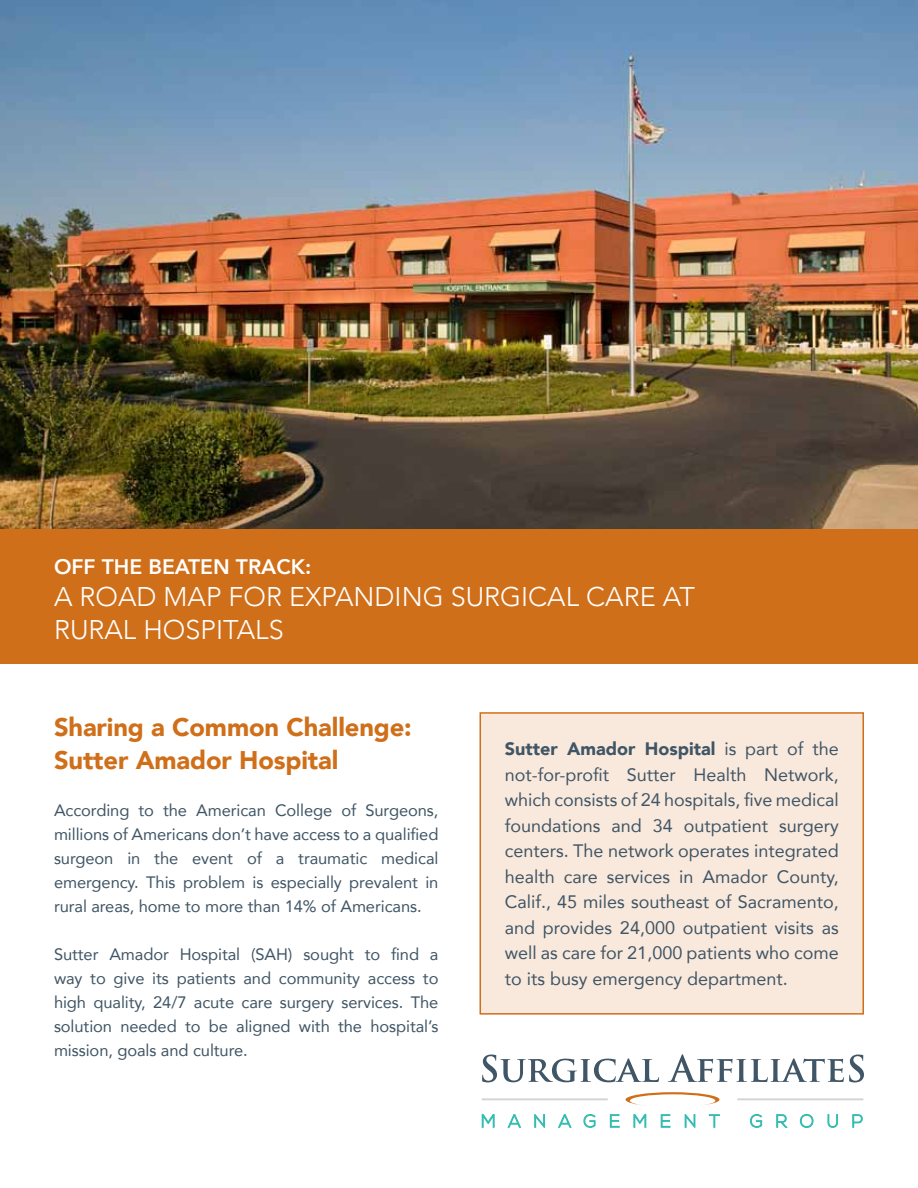
<style>
.page{position:relative;width:918px;height:1188px;background:#fff}
.page>*{position:absolute;margin:0;border:0;box-sizing:border-box;transform-origin:0 0}
.t1{font:300 27px "Avenir";color:#fff}
.t2{font:900 25.5px/33px "Avenir";letter-spacing:-.005em;color:#d06f1a}
.t3{font:800 21px "Avenir";color:#fff}
.t4{font:18px/25.5px "Avenir";color:#405565;text-align:justify}
.t5{font:16.5px/24px "Avenir";letter-spacing:-.005em;color:#405565;text-align:justify}
.s1{font-weight:900}
</style>
<div class="page">
<img style="left:0;top:0;width:918px;height:529px">
<div style="left:0;top:529px;width:918px;height:135px;background:#d06f1a"></div>
<svg style="left:626px;top:1092px;width:93px;height:14px"></svg>
<svg style="left:482px;top:1055px;width:177px;height:27px"></svg>
<svg style="left:668px;top:1054px;width:196px;height:28px"></svg>
<svg style="left:481px;top:1114px;width:14px;height:14px"></svg>
<svg style="left:507px;top:1114px;width:15px;height:14px"></svg>
<svg style="left:534px;top:1114px;width:11px;height:14px"></svg>
<svg style="left:558px;top:1114px;width:14px;height:14px"></svg>
<svg style="left:583px;top:1114px;width:13px;height:14px"></svg>
<svg style="left:609px;top:1114px;width:11px;height:14px"></svg>
<svg style="left:633px;top:1114px;width:14px;height:14px"></svg>
<svg style="left:660px;top:1114px;width:11px;height:14px"></svg>
<svg style="left:684px;top:1114px;width:12px;height:14px"></svg>
<svg style="left:708px;top:1114px;width:12px;height:14px"></svg>
<svg style="left:750px;top:1114px;width:13px;height:14px"></svg>
<svg style="left:776px;top:1114px;width:12px;height:14px"></svg>
<svg style="left:799px;top:1114px;width:15px;height:14px"></svg>
<svg style="left:827px;top:1114px;width:12px;height:14px"></svg>
<svg style="left:852px;top:1114px;width:11px;height:14px"></svg>
<hr style="left:482px;top:1098px;width:126px;height:2px;background:#d2d4d4">
<hr style="left:737px;top:1098px;width:126px;height:2px;background:#d2d4d4">
<div style="left:480px;top:712px;width:384px;height:303px;background:#f9e9dc;border:2px solid #d06f1a"></div>
<p class="t3" style="left:54px;top:550px;width:259px">OFF THE BEATEN TRACK:</p>
<h1 class="t1" style="left:54px;top:581px;width:550px">A ROAD MAP FOR EXPANDING SURGICAL CARE</h1>
<h1 class="t1" style="left:663px;top:581px;width:34px">AT</h1>
<h1 class="t1" style="left:54px;top:613px;width:228px">RURAL HOSPITALS</h1>
<h2 class="t2" style="left:54px;top:710px;width:359px">Sharing a Common Challenge:<br>Sutter Amador Hospital</h2>
<p class="t5" style="left:54px;top:797px;width:386px">According to the American College of Surgeons, millions of Americans don’t have access to a qualified surgeon in the event of a traumatic medical emergency. This problem is especially prevalent in rural areas, home to more than 14% of Americans.</p>
<p class="t5" style="left:54px;top:942px;width:386px">Sutter Amador Hospital (SAH) sought to find a way to give its patients and community access to high quality, 24/7 acute care surgery services. The solution needed to be aligned with the hospital’s mission, goals and culture.</p>
<p class="t4" style="left:505px;top:736px;width:336px"><span class="s1">Sutter Amador Hospital</span> is part of the not-for-profit Sutter Health Network, which consists of 24 hospitals, five medical foundations and 34 outpatient surgery centers. The network operates integrated health care services in Amador County, Calif., 45 miles southeast of Sacramento, and provides 24,000 outpatient visits as well as care for 21,000 patients who come to its busy emergency department.</p>
</div>
